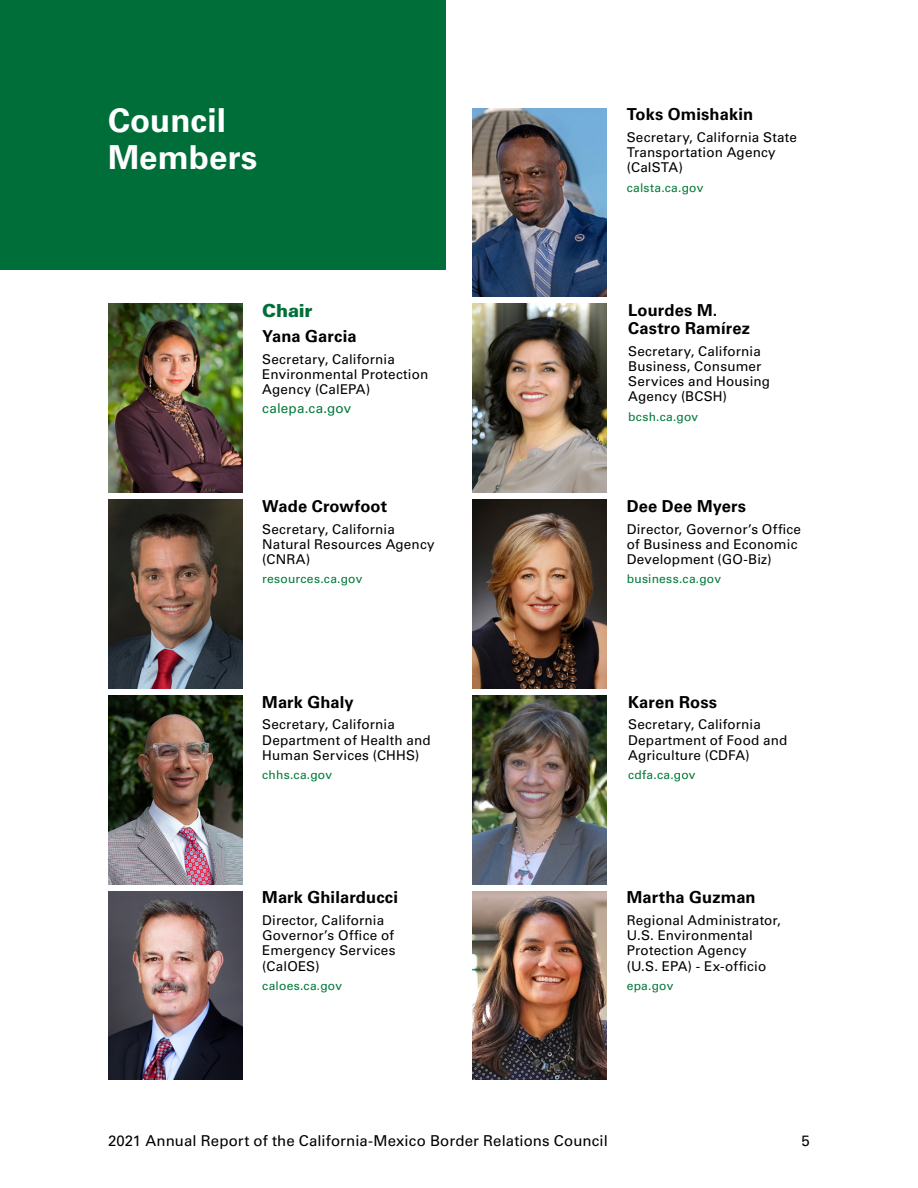
<style>
.page{position:relative;width:918px;height:1188px;background:#fff}
.page>*{position:absolute;margin:0;border:0;box-sizing:border-box;transform-origin:0 0}
.Header_1{font:700 33px/37.5px "Univers LT Std";letter-spacing:.005em;color:#fff}
.Header_ABC{font:900 18px "Univers LT Std";letter-spacing:-.01em;color:#006e38}
.t1{font:700 16.5px/18.1px "Univers LT Std";letter-spacing:.005em;color:#000}
.t2{font:15px "Univers LT Std";letter-spacing:.005em;color:#000}
.t3{font:13.5px/15.1px "Univers LT Std";letter-spacing:.015em;color:#000}
.t4{font:13.5px "Univers LT Std";letter-spacing:.01em;color:#007a38}
.t5{font:12px "Univers LT Std";letter-spacing:.02em;color:#007a38}
</style>
<div class="page">
<div style="left:0;top:0;width:446px;height:270px;background:#006e38"></div>
<img style="left:108px;top:304px;width:134px;height:188px">
<img style="left:472px;top:500px;width:135px;height:188px">
<img style="left:108px;top:500px;width:134px;height:188px">
<img style="left:108px;top:696px;width:134px;height:188px">
<img style="left:108px;top:891px;width:134px;height:189px">
<img style="left:472px;top:108px;width:135px;height:189px">
<img style="left:472px;top:304px;width:135px;height:188px">
<img style="left:472px;top:696px;width:135px;height:188px">
<img style="left:472px;top:891px;width:135px;height:189px">
<h2 class="Header_1" style="left:108px;top:102px;width:151px">Council<br>Members</h2>
<p class="Header_ABC" style="left:262px;top:299px;width:52px">Chair</p>
<p class="t1" style="left:262px;top:327px;width:96px">Yana Garcia</p>
<p class="t3" style="left:262px;top:351px;width:168px">Secretary, California<br>Environmental Protection<br>Agency (CalEPA)</p>
<p class="t4" style="left:262px;top:401px;width:91px">calepa.ca.gov</p>
<p class="t1" style="left:262px;top:497px;width:126px">Wade Crowfoot</p>
<p class="t3" style="left:262px;top:521px;width:174px">Secretary, California<br>Natural Resources Agency (CNRA)</p>
<p class="t5" style="left:262px;top:572px;width:102px">resources.ca.gov</p>
<p class="t1" style="left:262px;top:693px;width:93px">Mark Ghaly</p>
<p class="t3" style="left:262px;top:717px;width:170px">Secretary, California<br>Department of Health and<br>Human Services (CHHS)</p>
<p class="t5" style="left:262px;top:768px;width:71px">chhs.ca.gov</p>
<p class="t1" style="left:262px;top:889px;width:137px">Mark Ghilarducci</p>
<p class="t3" style="left:262px;top:913px;width:135px">Director, California<br>Governor’s Office of<br>Emergency Services (CalOES)</p>
<p class="t5" style="left:262px;top:979px;width:81px">caloes.ca.gov</p>
<p class="t1" style="left:627px;top:105px;width:128px">Toks Omishakin</p>
<p class="t3" style="left:627px;top:130px;width:172px">Secretary, California State<br>Transportation Agency (CalSTA)</p>
<p class="t5" style="left:627px;top:180px;width:78px">calsta.ca.gov</p>
<p class="t1" style="left:628px;top:301px;width:123px">Lourdes M.<br>Castro Ramírez</p>
<p class="t3" style="left:628px;top:344px;width:143px">Secretary, California<br>Business, Consumer<br>Services and Housing<br>Agency (BCSH)</p>
<p class="t5" style="left:628px;top:409px;width:72px">bcsh.ca.gov</p>
<p class="t1" style="left:627px;top:497px;width:121px">Dee Dee Myers</p>
<p class="t3" style="left:627px;top:521px;width:176px">Director, Governor’s Office of Business and Economic<br>Development (GO-Biz)</p>
<p class="t5" style="left:627px;top:572px;width:96px">business.ca.gov</p>
<p class="t1" style="left:628px;top:693px;width:90px">Karen Ross</p>
<p class="t3" style="left:628px;top:717px;width:161px">Secretary, California<br>Department of Food and<br>Agriculture (CDFA)</p>
<p class="t5" style="left:628px;top:768px;width:69px">cdfa.ca.gov</p>
<p class="t1" style="left:627px;top:889px;width:130px">Martha Guzman</p>
<p class="t3" style="left:627px;top:913px;width:156px">Regional Administrator,<br>U.S. Environmental<br>Protection Agency (U.S. EPA) - Ex-officio</p>
<p class="t5" style="left:627px;top:979px;width:48px">epa.gov</p>
<p class="t2" style="left:108px;top:1132px;width:501px">2021 Annual Report of the California-Mexico Border Relations Council</p>
<p class="t2" style="left:802px;top:1132px;width:10px">5</p>
</div>
